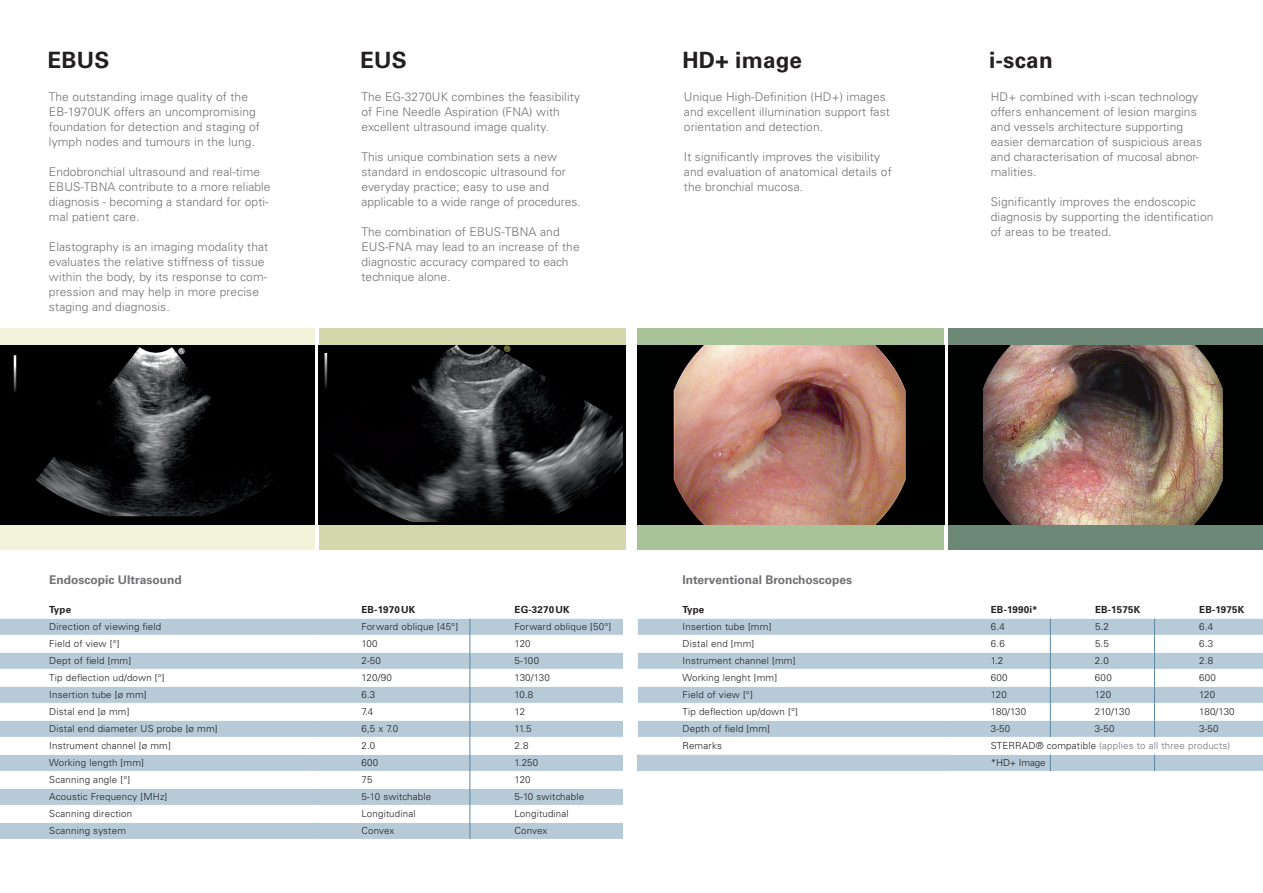
<style>
.page{position:relative;width:1263px;height:893px;background:#fff}
.page>*{position:absolute;margin:0;border:0;box-sizing:border-box;transform-origin:0 0}
.t1{font:700 22.5px "Univers LT Std";letter-spacing:.01em;color:#231f20}
.t2{font:300 12px/15px "Univers LT Std";letter-spacing:.01em;color:#717074}
.t3{font:700 12px "Univers LT Std";color:#717074}
.t4{font:300 9.75px/17px "Univers LT Std";letter-spacing:.02em;color:#231f20}
.t5{font:700 9.75px "Univers LT Std";letter-spacing:.02em;color:#231f20}
.s1{color:#717074}
</style>
<div class="page">
<div style="left:319px;top:328px;width:306px;height:222px;background:#d3d7ab"></div>
<svg style="left:0;top:619px;width:317px;height:220px;fill:#b6cad7"></svg>
<hr style="left:0;top:635px;width:317px;height:1px;background:#fff">
<hr style="left:0;top:652px;width:317px;height:1px;background:#fff">
<hr style="left:0;top:669px;width:317px;height:1px;background:#fff">
<hr style="left:0;top:686px;width:317px;height:1px;background:#fff">
<hr style="left:0;top:703px;width:317px;height:1px;background:#fff">
<hr style="left:0;top:720px;width:317px;height:1px;background:#fff">
<hr style="left:0;top:737px;width:317px;height:1px;background:#fff">
<hr style="left:0;top:754px;width:317px;height:1px;background:#fff">
<hr style="left:0;top:771px;width:317px;height:1px;background:#fff">
<hr style="left:0;top:788px;width:317px;height:1px;background:#fff">
<hr style="left:0;top:805px;width:317px;height:1px;background:#fff">
<hr style="left:0;top:822px;width:317px;height:1px;background:#fff">
<div style="left:638px;top:754px;width:321px;height:17px;background:#b6cad7"></div>
<hr style="left:638px;top:754px;width:321px;height:1px;background:#fff">
<svg style="left:638px;top:618px;width:625px;height:119px"></svg>
<div style="left:946px;top:754px;width:317px;height:17px;background:#b6cad7"></div>
<svg style="left:317px;top:618px;width:306px;height:221px"></svg>
<div style="left:638px;top:328px;width:306px;height:222px;background:#a9c399"></div>
<div style="left:948px;top:328px;width:315px;height:222px;background:#6e8878"></div>
<div style="left:0;top:328px;width:315px;height:222px;background:#f2f3da"></div>
<img style="left:0;top:345px;width:315px;height:179px">
<img style="left:319px;top:345px;width:306px;height:179px">
<img style="left:638px;top:345px;width:306px;height:179px">
<img style="left:948px;top:345px;width:315px;height:179px">
<h1 class="t1" style="left:48px;top:47px;width:63px">EBUS</h1>
<h1 class="t1" style="left:360px;top:47px;width:48px">EUS</h1>
<h1 class="t1" style="left:682px;top:47px;width:121px">HD+ image</h1>
<h1 class="t1" style="left:989px;top:47px;width:65px">i-scan</h1>
<p class="t2" style="left:49px;top:89px;width:213px">The outstanding image quality of the EB-1970UK offers an uncompromising foundation for detection and staging of lymph nodes and tumours in the lung.</p>
<p class="t2" style="left:49px;top:164px;width:223px">Endobronchial ultrasound and real-time EBUS-TBNA contribute to a more reliable diagnosis - becoming a standard for opti&shy;mal patient care.</p>
<p class="t2" style="left:49px;top:239px;width:221px">Elastography is an imaging modality that evaluates the relative stiffness of tissue within the body, by its response to com&shy;pression and may help in more precise staging and diagnosis.</p>
<p class="t2" style="left:361px;top:89px;width:220px">The EG-3270UK combines the feasibility of Fine Needle Aspiration (FNA) with excellent ultrasound image quality.</p>
<p class="t2" style="left:361px;top:149px;width:221px">This unique combination sets a new standard in endoscopic ultrasound for everyday practice; easy to use and applicable to a wide range of procedures.</p>
<p class="t2" style="left:361px;top:224px;width:220px">The combination of EBUS-TBNA and<br>EUS-FNA may lead to an increase of the diagnostic accuracy compared to each technique alone.</p>
<p class="t2" style="left:684px;top:89px;width:207px">Unique High-Definition (HD+) images and excellent illumination support fast orientation and detection.</p>
<p class="t2" style="left:684px;top:149px;width:209px">It significantly improves the visibility and evaluation of anatomical details of the bronchial mucosa.</p>
<p class="t2" style="left:991px;top:89px;width:213px">HD+ combined with i-scan technology offers enhancement of lesion margins and vessels architecture supporting easier demarcation of suspicious areas and characterisation of mucosal abnor&shy;malities.</p>
<p class="t2" style="left:991px;top:194px;width:224px">Significantly improves the endoscopic diagnosis by supporting the identification of areas to be treated.</p>
<p class="t3" style="left:49px;top:573px;width:134px">Endoscopic Ultrasound</p>
<p class="t5" style="left:49px;top:604px;width:23px">Type</p>
<p class="t4" style="left:49px;top:618px;width:170px">Direction of viewing field<br>Field of view [°]<br>Dept of field [mm]<br>Tip deflection ud/down [°]<br>Insertion tube [ø mm]<br>Distal end [ø mm]<br>Distal end diameter US probe [ø mm]<br>Instrument channel [ø mm]<br>Working length [mm]<br>Scanning angle [°]<br>Acoustic Frequency [MHz]<br>Scanning direction<br>Scanning system</p>
<p class="t5" style="left:361px;top:604px;width:55px">EB-1970UK</p>
<p class="t4" style="left:361px;top:618px;width:98px">Forward oblique [45°]<br>100<br>2-50<br>120/90<br>6.3<br>7.4<br>6,5 x 7.0<br>2.0<br>600<br>75<br>5-10 switchable<br>Longitudinal<br>Convex</p>
<p class="t5" style="left:514px;top:604px;width:57px">EG-3270UK</p>
<p class="t4" style="left:514px;top:618px;width:98px">Forward oblique [50°]<br>120<br>5-100<br>130/130<br>10.8<br>12<br>11.5<br>2.8<br>1.250<br>120<br>5-10 switchable<br>Longitudinal<br>Convex</p>
<p class="t3" style="left:682px;top:573px;width:171px">Interventional Bronchoscopes</p>
<p class="t5" style="left:682px;top:604px;width:23px">Type</p>
<p class="t4" style="left:682px;top:618px;width:117px">Insertion tube [mm]<br>Distal end [mm]<br>Instrument channel [mm]<br>Working lenght [mm]<br>Field of view [°]<br>Tip deflection up/down [°]<br>Depth of field [mm]<br>Remarks</p>
<p class="t5" style="left:991px;top:604px;width:48px">EB-1990i*</p>
<p class="t5" style="left:1095px;top:604px;width:47px">EB-1575K</p>
<p class="t5" style="left:1199px;top:604px;width:47px">EB-1975K</p>
<p class="t4" style="left:991px;top:618px;width:15px">6.4</p>
<p class="t4" style="left:1095px;top:618px;width:15px">5.2</p>
<p class="t4" style="left:1199px;top:618px;width:15px">6.4</p>
<p class="t4" style="left:991px;top:635px;width:15px">6.6</p>
<p class="t4" style="left:1095px;top:635px;width:15px">5.5</p>
<p class="t4" style="left:1199px;top:635px;width:15px">6.3</p>
<p class="t4" style="left:991px;top:652px;width:14px">1.2</p>
<p class="t4" style="left:1095px;top:652px;width:15px">2.0</p>
<p class="t4" style="left:1199px;top:652px;width:15px">2.8</p>
<p class="t4" style="left:991px;top:669px;width:18px">600</p>
<p class="t4" style="left:1095px;top:669px;width:18px">600</p>
<p class="t4" style="left:1199px;top:669px;width:18px">600</p>
<p class="t4" style="left:991px;top:686px;width:18px">120</p>
<p class="t4" style="left:1095px;top:686px;width:18px">120</p>
<p class="t4" style="left:1199px;top:686px;width:18px">120</p>
<p class="t4" style="left:991px;top:703px;width:37px">180/130</p>
<p class="t4" style="left:1095px;top:703px;width:37px">210/130</p>
<p class="t4" style="left:1199px;top:703px;width:37px">180/130</p>
<p class="t4" style="left:991px;top:720px;width:21px">3-50</p>
<p class="t4" style="left:1095px;top:720px;width:21px">3-50</p>
<p class="t4" style="left:991px;top:720px;width:241px;text-indent:208px">3-50<br>STERRAD® compatible <span class="s1">(applies to all three products) </span>*HD+ Image</p>
</div>
